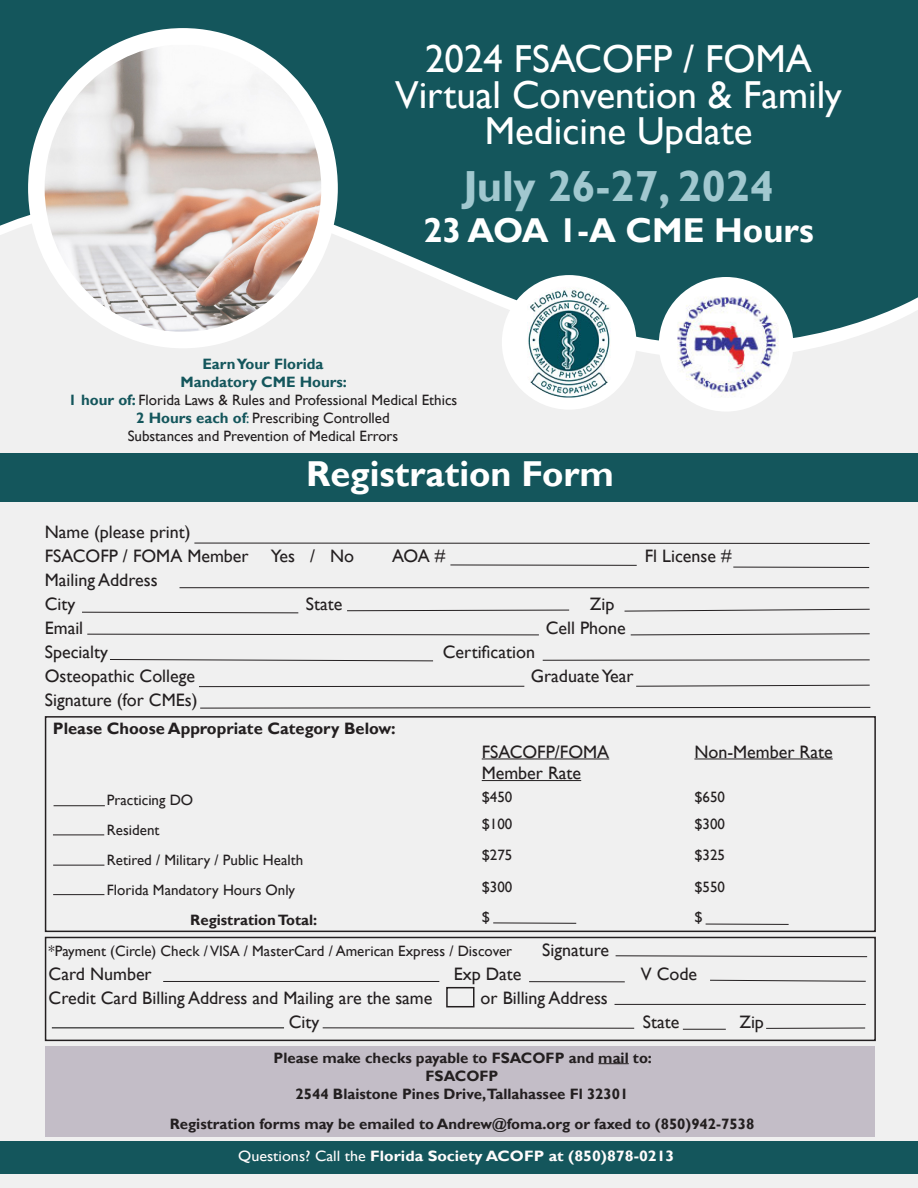
<style>
.page{position:relative;width:918px;height:1188px;background:#f0f0f0}
.page>*{position:absolute;margin:0;border:0;box-sizing:border-box;transform-origin:0 0}
.t1{font:700 43.5px "Gill Sans";color:#a1c8cf}
.t2{font:39px/36px "Gill Sans";color:#fff;text-align:center}
.t3{font:700 36px "Gill Sans";color:#fff}
.t4{font:700 34.5px "Gill Sans";color:#fff}
.t5{font:18px "Gill Sans";color:#231f20}
.t6{font:700 16.5px "Gill Sans";color:#231f20}
.t7{font:15px "Gill Sans";color:#231f20}
.t8{font:700 15px "Gill Sans";color:#231f20}
.t9{font:700 15px "Gill Sans";color:#fffcfc;scale:1.07 1}
.t10{font:700 15px "Gill Sans";color:#14565c}
.s1{font-weight:700;color:#14565c}
.s2{color:#14565c}
.s3{font-weight:400}
</style>
<div class="page">
<svg style="left:0;top:0;width:918px;height:352px;fill:#14565c"></svg>
<div style="left:28px;top:28px;width:310px;height:320px;background:#fff;border-radius:50%"></div>
<img style="left:45px;top:45px;width:276px;height:287px">
<div style="left:502px;top:275px;width:134px;height:135px;background:#fff;border-radius:50%"></div>
<div style="left:659px;top:277px;width:134px;height:135px;background:#fff;border-radius:50%"></div>
<img style="left:521px;top:286px;width:96px;height:112px">
<img style="left:671px;top:288px;width:110px;height:109px">
<div style="left:0;top:454px;width:918px;height:48px;background:#14565c"></div>
<hr style="left:194px;top:543px;width:676px;height:1px;background:#231f20">
<hr style="left:450px;top:565px;width:187px;height:1px;background:#231f20">
<svg style="left:82px;top:611px;width:217px;height:3px"></svg>
<hr style="left:733px;top:567px;width:136px;height:1px;background:#231f20">
<hr style="left:180px;top:587px;width:689px;height:1px;background:#231f20">
<svg style="left:347px;top:609px;width:223px;height:2px"></svg>
<svg style="left:624px;top:608px;width:246px;height:4px"></svg>
<svg style="left:87px;top:633px;width:452px;height:3px"></svg>
<svg style="left:110px;top:659px;width:323px;height:3px"></svg>
<svg style="left:630px;top:633px;width:240px;height:3px"></svg>
<hr style="left:543px;top:660px;width:327px;height:1px;background:#231f20">
<hr style="left:199px;top:686px;width:325px;height:1px;background:#231f20">
<svg style="left:636px;top:684px;width:234px;height:3px"></svg>
<svg style="left:200px;top:707px;width:671px;height:2px"></svg>
<div style="left:45px;top:716px;width:831px;height:216px;border:2px solid #231f20"></div>
<hr style="left:54px;top:805px;width:51px;height:1px;background:#231f20">
<hr style="left:53px;top:835px;width:51px;height:1px;background:#231f20">
<hr style="left:53px;top:865px;width:51px;height:1px;background:#231f20">
<hr style="left:53px;top:894px;width:51px;height:1px;background:#231f20">
<hr style="left:482px;top:759px;width:127px;height:1px;background:#231f20">
<hr style="left:482px;top:780px;width:99px;height:1px;background:#231f20">
<hr style="left:694px;top:759px;width:139px;height:1px;background:#231f20">
<hr style="left:493px;top:923px;width:83px;height:1px;background:#231f20">
<hr style="left:706px;top:924px;width:83px;height:1px;background:#231f20">
<div style="left:45px;top:937px;width:831px;height:104px;border:2px solid #231f20"></div>
<hr style="left:323px;top:1027px;width:311px;height:2px;background:#231f20">
<hr style="left:615px;top:1004px;width:251px;height:1px;background:#231f20">
<hr style="left:683px;top:1029px;width:43px;height:1px;background:#231f20">
<hr style="left:163px;top:981px;width:276px;height:1px;background:#231f20">
<hr style="left:766px;top:1028px;width:99px;height:1px;background:#231f20">
<svg style="left:615px;top:955px;width:253px;height:2px"></svg>
<hr style="left:529px;top:981px;width:96px;height:1px;background:#231f20">
<svg style="left:710px;top:980px;width:156px;height:2px"></svg>
<div style="left:446px;top:987px;width:29px;height:20px;border:2px solid #231f20"></div>
<div style="left:0;top:1141px;width:918px;height:33px;background:#14565c"></div>
<div style="left:45px;top:1047px;width:830px;height:90px;background:#c3bdc7"></div>
<hr style="left:598px;top:1063px;width:31px;height:1px;background:#231f20">
<hr style="left:52px;top:1027px;width:232px;height:1px;background:#000">
<p class="t2" style="left:425px;top:41px;width:388px">2024 FSACOFP / FOMA</p>
<p class="t2" style="left:395px;top:77px;width:448px">Virtual Convention &amp; Family<br>Medicine Update</p>
<p class="t1" style="left:463px;top:160px;width:312px">July 26-27, 2024</p>
<p class="t4" style="left:423px;top:210px;width:392px">23 AOA 1-A CME Hours</p>
<p class="t10" style="left:202px;top:355px;width:123px">Earn Your Florida</p>
<p class="t10" style="left:180px;top:373px;width:168px">Mandatory CME Hours:</p>
<p class="t7" style="left:69px;top:391px;width:390px"><span class="s1">1 hour of:</span> Florida Laws &amp; Rules and Professional Medical Ethics</p>
<p class="t7" style="left:136px;top:409px;width:255px"><span class="s1">2 Hours each of</span><span class="s2">:</span> Prescribing Controlled</p>
<p class="t7" style="left:128px;top:427px;width:272px">Substances and Prevention of Medical Errors</p>
<p class="t3" style="left:306px;top:452px;width:310px">Registration Form</p>
<p class="t5" style="left:45px;top:522px;width:147px">Name (please print)</p>
<p class="t5" style="left:45px;top:546px;width:311px">FSACOFP / FOMA Member Yes / No</p>
<p class="t5" style="left:392px;top:546px;width:54px">AOA #</p>
<p class="t5" style="left:645px;top:546px;width:88px">Fl License #</p>
<p class="t5" style="left:45px;top:570px;width:114px">Mailing Address</p>
<p class="t5" style="left:45px;top:594px;width:32px">City</p>
<p class="t5" style="left:306px;top:594px;width:38px">State</p>
<p class="t5" style="left:590px;top:594px;width:26px">Zip</p>
<p class="t5" style="left:45px;top:618px;width:40px">Email</p>
<p class="t5" style="left:546px;top:618px;width:81px">Cell Phone</p>
<p class="t5" style="left:45px;top:642px;width:65px">Specialty</p>
<p class="t5" style="left:443px;top:642px;width:94px">Certification</p>
<p class="t5" style="left:45px;top:666px;width:152px">Osteopathic College</p>
<p class="t5" style="left:531px;top:666px;width:104px">Graduate Year</p>
<p class="t5" style="left:45px;top:690px;width:154px">Signature (for CMEs)</p>
<p class="t6" style="left:53px;top:719px;width:344px">Please Choose Appropriate Category Below:</p>
<p class="t7" style="left:107px;top:791px;width:88px">Practicing DO</p>
<p class="t7" style="left:107px;top:821px;width:54px">Resident</p>
<p class="t7" style="left:107px;top:851px;width:198px">Retired / Military / Public Health</p>
<p class="t7" style="left:107px;top:881px;width:190px">Florida Mandatory Hours Only</p>
<p class="t8" style="left:190px;top:911px;width:128px">Registration Total:</p>
<p class="t5" style="left:482px;top:741px;width:129px">FSACOFP/FOMA</p>
<p class="t5" style="left:482px;top:763px;width:101px">Member Rate</p>
<p class="t7" style="left:482px;top:788px;width:32px">$450</p>
<p class="t7" style="left:482px;top:815px;width:32px">$100</p>
<p class="t7" style="left:482px;top:846px;width:32px">$275</p>
<p class="t7" style="left:482px;top:878px;width:32px">$300</p>
<p class="t7" style="left:482px;top:908px;width:10px">$</p>
<p class="t5" style="left:694px;top:741px;width:140px">Non-Member Rate</p>
<p class="t7" style="left:694px;top:788px;width:32px">$650</p>
<p class="t7" style="left:694px;top:815px;width:32px">$300</p>
<p class="t7" style="left:694px;top:846px;width:32px">$325</p>
<p class="t7" style="left:694px;top:878px;width:32px">$550</p>
<p class="t7" style="left:694px;top:908px;width:10px">$</p>
<p class="t7" style="left:49px;top:942px;width:465px">*Payment (Circle) Check / VISA / MasterCard / American Express / Discover</p>
<p class="t5" style="left:542px;top:939px;width:68px">Signature</p>
<p class="t5" style="left:49px;top:963px;width:105px">Card Number</p>
<p class="t5" style="left:454px;top:963px;width:69px">Exp Date</p>
<p class="t5" style="left:641px;top:963px;width:58px">V Code</p>
<p class="t5" style="left:49px;top:987px;width:385px">Credit Card Billing Address and Mailing are the same</p>
<p class="t5" style="left:481px;top:987px;width:129px">or Billing Address</p>
<p class="t5" style="left:289px;top:1011px;width:32px">City</p>
<p class="t5" style="left:643px;top:1011px;width:38px">State</p>
<p class="t5" style="left:739px;top:1011px;width:26px">Zip</p>
<p class="t8" style="left:274px;top:1049px;width:380px">Please make checks payable to FSACOFP and mail to:</p>
<p class="t8" style="left:426px;top:1067px;width:74px">FSACOFP</p>
<p class="t8" style="left:296px;top:1085px;width:334px">2544 Blaistone Pines Drive,Tallahassee Fl 32301</p>
<p class="t8" style="left:170px;top:1115px;width:586px">Registration forms may be emailed to Andrew@foma.org or faxed to (850)942-7538</p>
<p class="t9" style="left:238px;top:1147px;width:409px"><span class="s3">Questions? Call the</span> Florida Society ACOFP at (850)878-0213</p>
</div>
